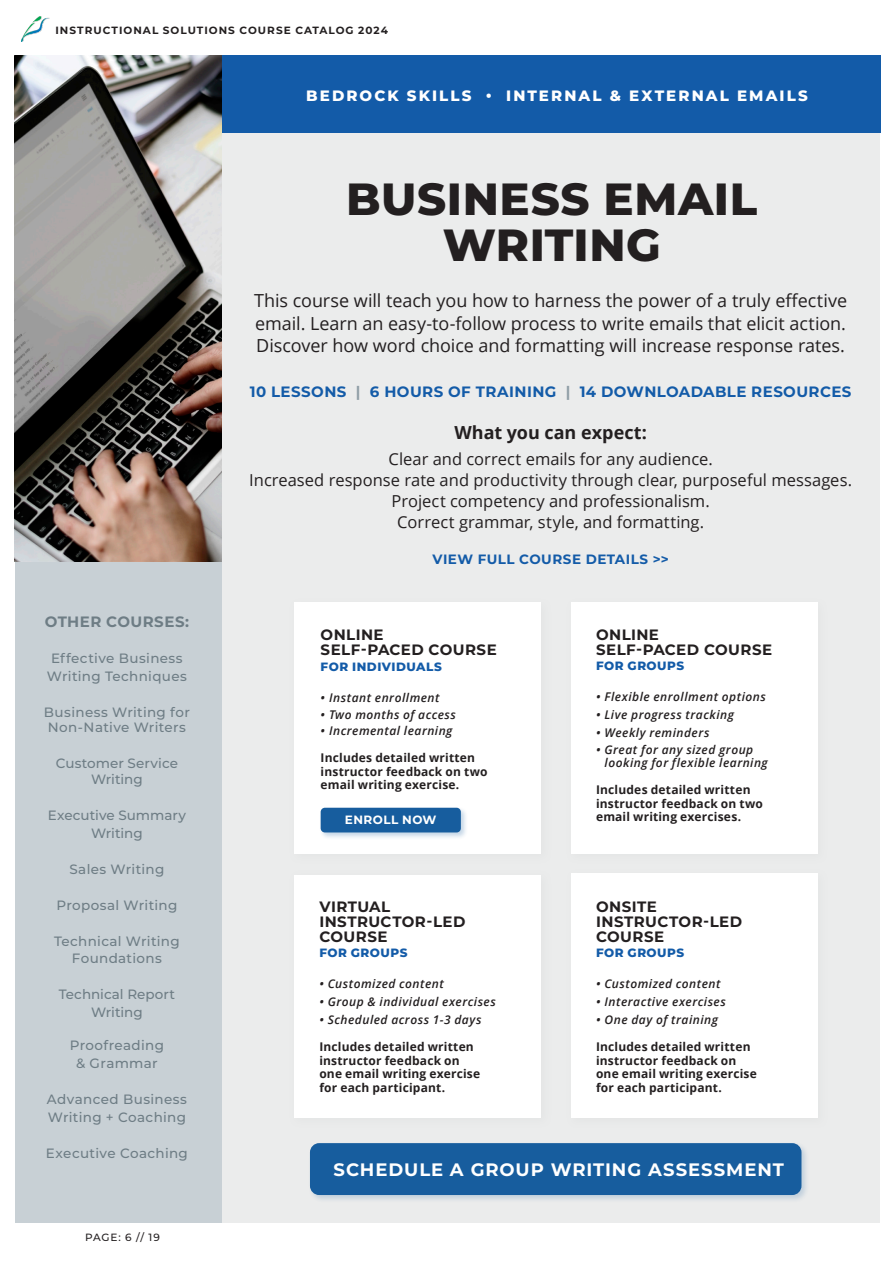
<style>
.page{position:relative;width:893px;height:1263px;background:#fff}
.page>*{position:absolute;margin:0;border:0;box-sizing:border-box;transform-origin:0 0}
.Section_Intro_30_33{font:800 45px/46.5px "Montserrat";letter-spacing:.01em;color:#231f20;text-align:center}
.Section_Subline_Center_21_21{font:18px/22.5px "Open Sans";letter-spacing:-.005em;color:#231f20;text-align:justify}
.Section_Subline_Center_21_21-2{font:700 18px "Montserrat";letter-spacing:.05em;color:#fff}
.Section_Subline_Center_21_21-3{font:700 18px "Open Sans";color:#231f20}
.Section_Subline_Center_21_21-4{font:16.5px "Open Sans";color:#231f20}
._10_pt_Headlines_Copytext{font:700 15px/15px "Montserrat";letter-spacing:.03em;color:#231f20}
.Section_Subline_Center_21_21-5{font:700 15px "Montserrat";letter-spacing:.03em;color:#135ba8}
.Section_Subline_Center_21_21-6{font:800 15px "Montserrat";letter-spacing:.14em;color:#fff}
.Section_Subline_Center_21_21-7{font:700 15px "Montserrat";letter-spacing:.03em;color:#6e7d85}
.Section_Subline_Center_21_21-8{font:500 13.5px/18px "Montserrat";letter-spacing:.02em;color:#6e7d85;text-align:center}
.Section_Subline_Center_21_21-9{font:500 13.5px/16.5px "Montserrat";color:#6e7d85;text-align:center}
.Section_Subline_Center_21_21-10{font:500 13.5px/18px "Montserrat";letter-spacing:-.005em;color:#6e7d85;text-align:center}
.Section_Subline_Center_21_21-11{font:700 13.5px "Montserrat";letter-spacing:.04em;color:#135ba8}
._6_pt_Small_Text{font:700 12px/13.5px "Open Sans";letter-spacing:.015em;color:#231f20}
.t1{font:italic 600 12px/13.5px "Open Sans";letter-spacing:.04em;color:#231f20}
._10_pt_Headlines_Copytext-2{font:800 12px "Montserrat";letter-spacing:.04em;color:#135ba8}
.Section_Subline_Center_21_21-12{font:700 12px "Montserrat";letter-spacing:.04em;color:#fff}
.t2{font:700 10.5px "Montserrat";letter-spacing:.095em;color:#231f20}
.t3{font:500 10.5px "Montserrat";letter-spacing:.075em;color:#231f20}
.s1{color:#909ea6}
</style>
<div class="page">
<div style="left:62px;top:55px;width:818px;height:1167px;background:#ebecec"></div>
<div style="left:294px;top:875px;width:247px;height:243px;background:#fff"></div>
<div style="left:571px;top:873px;width:246px;height:245px;background:#fff"></div>
<img style="left:21px;top:17px;width:28px;height:24px">
<div style="left:15px;top:56px;width:206px;height:1166px;background:#c8d0d5"></div>
<div style="left:294px;top:602px;width:247px;height:251px;background:#fff"></div>
<div style="left:565px;top:597px;width:264px;height:268px;background:#c8cbcb;opacity:.2"></div>
<div style="left:571px;top:602px;width:246px;height:251px;background:#fff"></div>
<div style="left:221px;top:55px;width:659px;height:78px;background:#135ba8"></div>
<img style="left:15px;top:55px;width:206px;height:506px">
<div style="left:319px;top:806px;width:150px;height:34px;background:#175d9e;opacity:.25"></div>
<div style="left:321px;top:808px;width:140px;height:24px;background:#175d9e;border-radius:4px"></div>
<div style="left:308px;top:1141px;width:502px;height:62px;background:#175d9e;opacity:.2"></div>
<div style="left:310px;top:1143px;width:491px;height:52px;background:#175d9e;border-radius:9px"></div>
<p class="t2" style="left:55px;top:23px;width:334px">INSTRUCTIONAL SOLUTIONS COURSE CATALOG 2024</p>
<p class="Section_Subline_Center_21_21-6" style="left:306px;top:85px;width:503px">BEDROCK SKILLS • INTERNAL &amp; EXTERNAL EMAILS</p>
<p class="Section_Intro_30_33" style="left:346px;top:173px;width:412px">BUSINESS EMAIL<br>WRITING</p>
<p class="Section_Subline_Center_21_21" style="left:254px;top:289px;width:595px">This course will teach you how to harness the power of a truly effective email. Learn an easy-to-follow process to write emails that elicit action.<br>Discover how word choice and formatting will increase response rates.</p>
<p class="Section_Subline_Center_21_21-5" style="left:250px;top:381px;width:603px">10 LESSONS <span class="s1">|</span> 6 HOURS OF TRAINING <span class="s1">|</span> 14 DOWNLOADABLE RESOURCES</p>
<p class="Section_Subline_Center_21_21-3" style="left:454px;top:420px;width:194px">What you can expect:</p>
<p class="Section_Subline_Center_21_21-4" style="left:389px;top:448px;width:326px">Clear and correct emails for any audience.</p>
<p class="Section_Subline_Center_21_21-4" style="left:249px;top:469px;width:604px">Increased response rate and productivity through clear, purposeful messages.</p>
<p class="Section_Subline_Center_21_21-4" style="left:392px;top:490px;width:320px">Project competency and professionalism.</p>
<p class="Section_Subline_Center_21_21-4" style="left:397px;top:511px;width:308px">Correct grammar, style, and formatting.</p>
<p class="Section_Subline_Center_21_21-7" style="left:45px;top:611px;width:146px">OTHER COURSES:</p>
<p class="Section_Subline_Center_21_21-8" style="left:47px;top:648px;width:141px">Effective Business<br>Writing Techniques</p>
<p class="Section_Subline_Center_21_21-8" style="left:44px;top:702px;width:147px">Business Writing for</p>
<p class="Section_Subline_Center_21_21-8" style="left:48px;top:717px;width:140px">Non-Native Writers</p>
<p class="Section_Subline_Center_21_21-9" style="left:56px;top:754px;width:124px">Customer Service<br>Writing</p>
<p class="Section_Subline_Center_21_21-10" style="left:48px;top:806px;width:140px">Executive Summary<br>Writing</p>
<p class="Section_Subline_Center_21_21-8" style="left:69px;top:860px;width:96px">Sales Writing</p>
<p class="Section_Subline_Center_21_21-8" style="left:56px;top:896px;width:122px">Proposal Writing</p>
<p class="Section_Subline_Center_21_21-8" style="left:54px;top:933px;width:127px;line-height:16.5px">Technical Writing<br>Foundations</p>
<p class="Section_Subline_Center_21_21-9" style="left:59px;top:984px;width:118px;line-height:18px">Technical Report<br>Writing</p>
<p class="Section_Subline_Center_21_21-8" style="left:70px;top:1035px;width:96px">Proofreading &amp; Grammar</p>
<p class="Section_Subline_Center_21_21-8" style="left:47px;top:1089px;width:142px">Advanced Business</p>
<p class="Section_Subline_Center_21_21-8" style="left:48px;top:1107px;width:140px">Writing + Coaching</p>
<p class="Section_Subline_Center_21_21-8" style="left:46px;top:1143px;width:143px">Executive Coaching</p>
<p class="t3" style="left:85px;top:1230px;width:76px">PAGE: 6 // 19</p>
<p class="Section_Subline_Center_21_21-11" style="left:432px;top:549px;width:238px">VIEW FULL COURSE DETAILS &gt;&gt;</p>
<p class="_10_pt_Headlines_Copytext" style="left:321px;top:626px;width:178px">ONLINE<br>SELF-PACED COURSE</p>
<p class="_10_pt_Headlines_Copytext-2" style="left:321px;top:658px;width:123px">FOR INDIVIDUALS</p>
<p class="t1" style="left:321px;top:691px;width:120px">• Instant enrollment</p>
<p class="t1" style="left:321px;top:707px;width:137px">• Two months of access</p>
<p class="t1" style="left:321px;top:724px;width:133px">• Incremental learning</p>
<p class="_6_pt_Small_Text" style="left:321px;top:751px;width:168px">Includes detailed written instructor feedback on two email writing exercise.</p>
<p class="Section_Subline_Center_21_21-12" style="left:345px;top:811px;width:93px">ENROLL NOW</p>
<p class="_10_pt_Headlines_Copytext" style="left:319px;top:898px;width:148px">VIRTUAL<br>INSTRUCTOR-LED<br>COURSE</p>
<p class="_10_pt_Headlines_Copytext-2" style="left:319px;top:944px;width:90px">FOR GROUPS</p>
<p class="t1" style="left:319px;top:977px;width:126px">• Customized content</p>
<p class="t1" style="left:319px;top:995px;width:178px">• Group &amp; individual exercises</p>
<p class="t1" style="left:319px;top:1013px;width:164px">• Scheduled across 1-3 days</p>
<p class="_6_pt_Small_Text" style="left:319px;top:1040px;width:162px">Includes detailed written instructor feedback on one email writing exercise for each participant.</p>
<p class="_10_pt_Headlines_Copytext" style="left:596px;top:626px;width:178px">ONLINE<br>SELF-PACED COURSE</p>
<p class="_10_pt_Headlines_Copytext-2" style="left:596px;top:657px;width:90px">FOR GROUPS</p>
<p class="t1" style="left:596px;top:690px;width:171px">• Flexible enrollment options</p>
<p class="t1" style="left:596px;top:708px;width:139px">• Live progress tracking</p>
<p class="t1" style="left:596px;top:726px;width:115px">• Weekly reminders</p>
<p class="t1" style="left:604px;top:742px;width:165px;text-indent:-9px">• Great for any sized group looking for flexible learning</p>
<p class="_6_pt_Small_Text" style="left:596px;top:783px;width:168px">Includes detailed written instructor feedback on two email writing exercises.</p>
<p class="_10_pt_Headlines_Copytext" style="left:596px;top:898px;width:148px">ONSITE<br>INSTRUCTOR-LED<br>COURSE</p>
<p class="_10_pt_Headlines_Copytext-2" style="left:596px;top:944px;width:90px">FOR GROUPS</p>
<p class="t1" style="left:596px;top:977px;width:126px">• Customized content</p>
<p class="t1" style="left:596px;top:995px;width:131px">• Interactive exercises</p>
<p class="t1" style="left:596px;top:1013px;width:123px">• One day of training</p>
<p class="_6_pt_Small_Text" style="left:596px;top:1040px;width:162px">Includes detailed written instructor feedback on one email writing exercise for each participant.</p>
<p class="Section_Subline_Center_21_21-2" style="left:334px;top:1157px;width:452px">SCHEDULE A GROUP WRITING ASSESSMENT</p>
</div>
